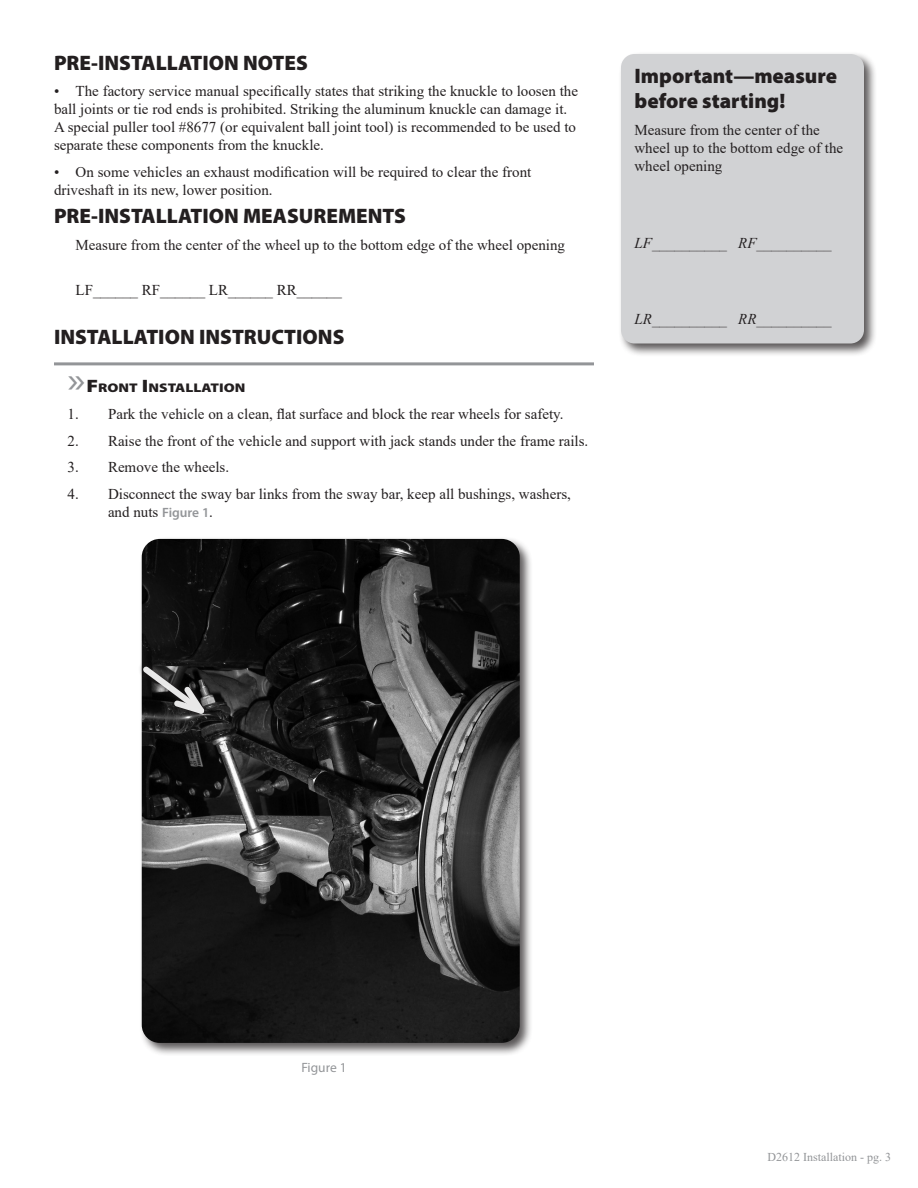
<style>
.page{position:relative;width:918px;height:1188px;background:#fff}
.page>*{position:absolute;margin:0;border:0;box-sizing:border-box;transform-origin:0 0}
.Headline{font:900 21px/25.2px "Myriad Pro";color:#231f20}
.Body_text{font:15px/18px "Times New Roman";color:#231f20}
.Note{font:italic 15px "Times New Roman";color:#231f20}
.t1{font:13.5px "Myriad Pro";color:#939598}
.t2{font:900 12.6px "Myriad Pro";color:#231f20;scale:1.2 1}
.t3{font:12px "Times New Roman";color:#939598}
.s1{font-weight:400;font-size:36px;color:#939598}
.s2{font-size:18px}
.s3{font-family:"Myriad Pro";font-weight:600;font-size:13.5px;color:#939598}
</style>
<div class="page">
<hr style="left:54px;top:362px;width:540px;height:3px;background:#939598">
<div style="left:139px;top:536px;width:394px;height:521px;background:#231f20;opacity:.75"></div>
<img style="left:142px;top:539px;width:378px;height:504px">
<svg style="left:139px;top:661px;width:76px;height:60px;background:#4b4b4b"></svg>
<div style="left:618px;top:51px;width:260px;height:306px;background:#231f20;opacity:.75"></div>
<div style="left:621px;top:54px;width:243px;height:290px;background:#d1d2d4;border-radius:14px"></div>
<p class="Headline" style="left:54px;top:50px;width:255px">PRE-INSTALLATION NOTES</p>
<p class="Body_text" style="left:54px;top:82px;width:526px">• The factory service manual specifically states that striking the knuckle to loosen the ball joints or tie rod ends is prohibited. Striking the aluminum knuckle can damage it.<br>A special puller tool #8677 (or equivalent ball joint tool) is recommended to be used to separate these components from the knuckle.</p>
<p class="Body_text" style="left:54px;top:163px;width:479px">• On some vehicles an exhaust modification will be required to clear the front driveshaft in its new, lower position.</p>
<p class="Headline" style="left:54px;top:204px;width:354px">PRE-INSTALLATION MEASUREMENTS</p>
<p class="Body_text" style="left:76px;top:236px;width:491px">Measure from the center of the wheel up to the bottom edge of the wheel opening</p>
<p class="Body_text" style="left:76px;top:281px;width:268px">LF______ RF______ LR______ RR______</p>
<p class="Headline" style="left:54px;top:324px;width:292px">INSTALLATION INSTRUCTIONS</p>
<p class="t2" style="left:68px;top:381px;width:150px"><span class="s1">»</span><span class="s2">F</span> RONT <span class="s2">I</span> NSTALLATION</p>
<p class="Body_text" style="left:68px;top:405px;width:497px">1. Park the vehicle on a clean, flat surface and block the rear wheels for safety.</p>
<p class="Body_text" style="left:68px;top:431px;width:522px">2. Raise the front of the vehicle and support with jack stands under the frame rails.</p>
<p class="Body_text" style="left:68px;top:458px;width:163px">3. Remove the wheels.</p>
<p class="Body_text" style="left:108px;top:484px;width:465px;text-indent:-40px">4. Disconnect the sway bar links from the sway bar, keep all bushings, washers, and nuts <span class="s3">Figure 1</span>.</p>
<p class="Headline" style="left:634px;top:64px;width:204px">Important—measure before starting!</p>
<p class="Body_text" style="left:634px;top:121px;width:210px">Measure from the center of the wheel up to the bottom edge of the wheel opening</p>
<p class="Note" style="left:634px;top:232px;width:199px">LF__________ RF__________</p>
<p class="Note" style="left:634px;top:309px;width:199px">LR__________ RR__________</p>
<p class="t1" style="left:301px;top:1059px;width:47px">Figure 1</p>
<p class="t3" style="left:767px;top:1149px;width:125px">D2612 Installation - pg. 3</p>
</div>
